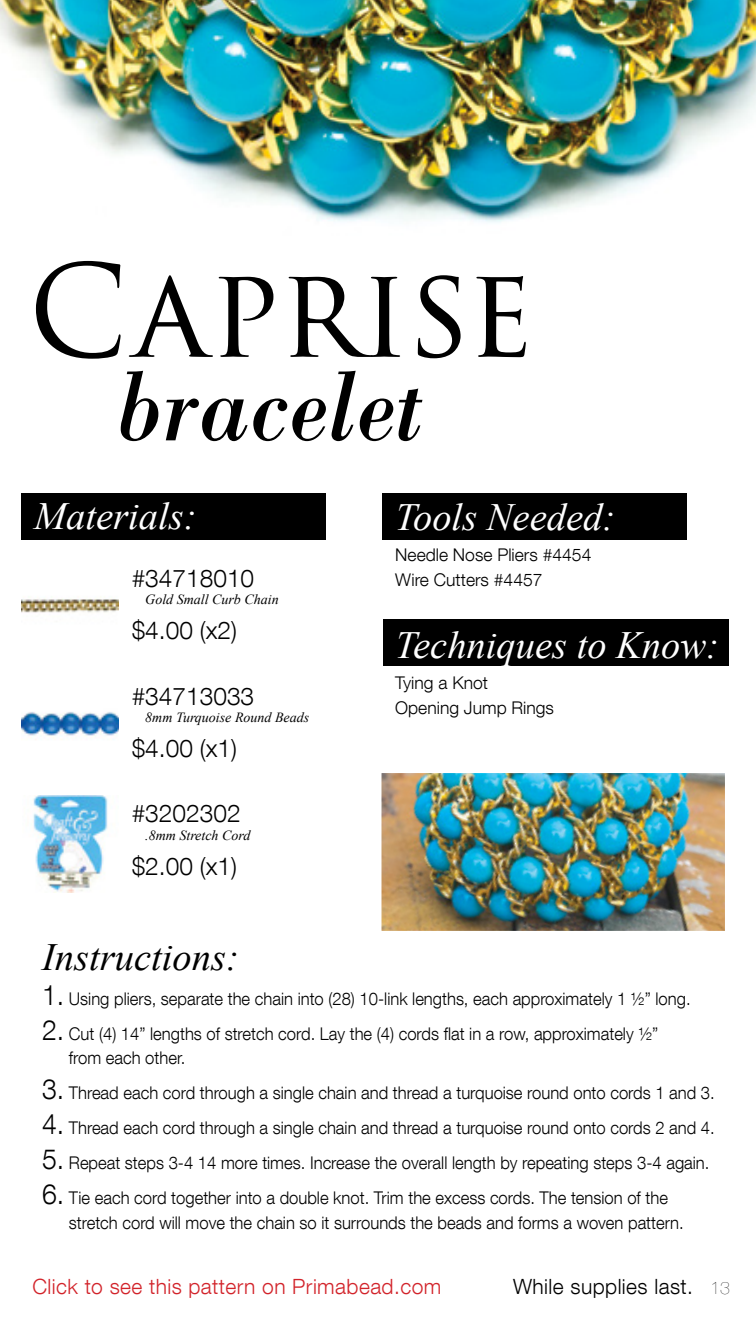
<style>
.page{position:relative;width:756px;height:1323px;background:#fff}
.page>*{position:absolute;margin:0;border:0;box-sizing:border-box;transform-origin:0 0}
.t1{font:124.6px "Trajan Pro 3";letter-spacing:-.015em;color:#000}
.t2{font:italic 104.3px "Bodoni";color:#000}
.t3{font:italic 38.5px "Times New Roman";color:#fff}
.t4{font:italic 38.5px "Times New Roman";color:#000}
.t5{font:300 24.5px "Helvetica Neue LT Com";color:#000}
.t6{font:300 21px "Helvetica Neue LT Com";letter-spacing:.02em;color:#d2232a}
.t7{font:300 21px "Helvetica Neue LT Com";letter-spacing:.02em;color:#000}
.t8{font:300 17.5px/24.5px "Helvetica Neue LT Com";color:#000;scale:.95 1}
.t9{font:300 17.5px/24.5px "Helvetica Neue LT Com";color:#000}
.t10{font:200 17.5px "Helvetica Neue LT Com";color:#000}
.t11{font:italic 14px "Times New Roman";color:#000}
.s1{font-size:28px}
</style>
<div class="page">
<img style="left:0;top:0;width:756px;height:223px">
<div style="left:21px;top:493px;width:305px;height:47px;background:#000"></div>
<div style="left:383px;top:493px;width:304px;height:47px;background:#000"></div>
<div style="left:383px;top:619px;width:345px;height:47px;background:#000"></div>
<img style="left:21px;top:597px;width:98px;height:16px">
<img style="left:21px;top:712px;width:98px;height:28px">
<img style="left:33px;top:795px;width:75px;height:97px">
<img style="left:383px;top:775px;width:340px;height:154px">
<div style="left:378px;top:770px;width:350px;height:164px;border:4px solid #fff"></div>
<h1 class="t1" style="left:28px;top:226px;width:508px">CAPRISE</h1>
<h2 class="t2" style="left:117px;top:344px;width:308px">bracelet</h2>
<h3 class="t3" style="left:34px;top:490px;width:164px">Materials:</h3>
<h3 class="t5" style="left:132px;top:563px;width:124px">#34718010</h3>
<p class="t11" style="left:145px;top:590px;width:135px">Gold Small Curb Chain</p>
<h3 class="t5" style="left:132px;top:616px;width:107px">$4.00 (x2)</h3>
<h3 class="t5" style="left:132px;top:681px;width:124px">#34713033</h3>
<p class="t11" style="left:145px;top:708px;width:165px">8mm Turquoise Round Beads</p>
<h3 class="t5" style="left:132px;top:733px;width:107px">$4.00 (x1)</h3>
<h3 class="t5" style="left:132px;top:798px;width:110px">#3202302</h3>
<p class="t11" style="left:145px;top:825px;width:107px">.8mm Stretch Cord</p>
<h3 class="t5" style="left:132px;top:851px;width:107px">$2.00 (x1)</h3>
<h3 class="t3" style="left:395px;top:491px;width:221px">Tools Needed:</h3>
<p class="t9" style="left:395px;top:543px;width:198px">Needle Nose Pliers #4454<br>Wire Cutters #4457</p>
<h3 class="t3" style="left:395px;top:618px;width:325px">Techniques to Know:</h3>
<p class="t9" style="left:395px;top:670px;width:160px">Tying a Knot<br>Opening Jump Rings</p>
<h3 class="t4" style="left:42px;top:930px;width:198px">Instructions:</h3>
<p class="t8" style="left:42px;top:986px;width:684px"><span class="s1">1.</span> Using pliers, separate the chain into (28) 10-link lengths, each approximately 1 ½” long.</p>
<p class="t8" style="left:69px;top:1021px;width:622px;text-indent:-27px"><span class="s1">2.</span> Cut (4) 14” lengths of stretch cord. Lay the (4) cords flat in a row, approximately ½” from each other.</p>
<p class="t8" style="left:42px;top:1080px;width:710px"><span class="s1">3.</span> Thread each cord through a single chain and thread a turquoise round onto cords 1 and 3.</p>
<p class="t8" style="left:42px;top:1115px;width:710px"><span class="s1">4.</span> Thread each cord through a single chain and thread a turquoise round onto cords 2 and 4.</p>
<p class="t8" style="left:42px;top:1150px;width:704px"><span class="s1">5.</span> Repeat steps 3-4 14 more times. Increase the overall length by repeating steps 3-4 again.</p>
<p class="t8" style="left:69px;top:1185px;width:649px;text-indent:-27px"><span class="s1">6.</span> Tie each cord together into a double knot. Trim the excess cords. The tension of the stretch cord will move the chain so it surrounds the beads and forms a woven pattern.</p>
<p class="t6" style="left:32px;top:1274px;width:410px">Click to see this pattern on Primabead.com</p>
<p class="t7" style="left:513px;top:1274px;width:181px">While supplies last.</p>
<p class="t10" style="left:710px;top:1277px;width:21px">13</p>
</div>
